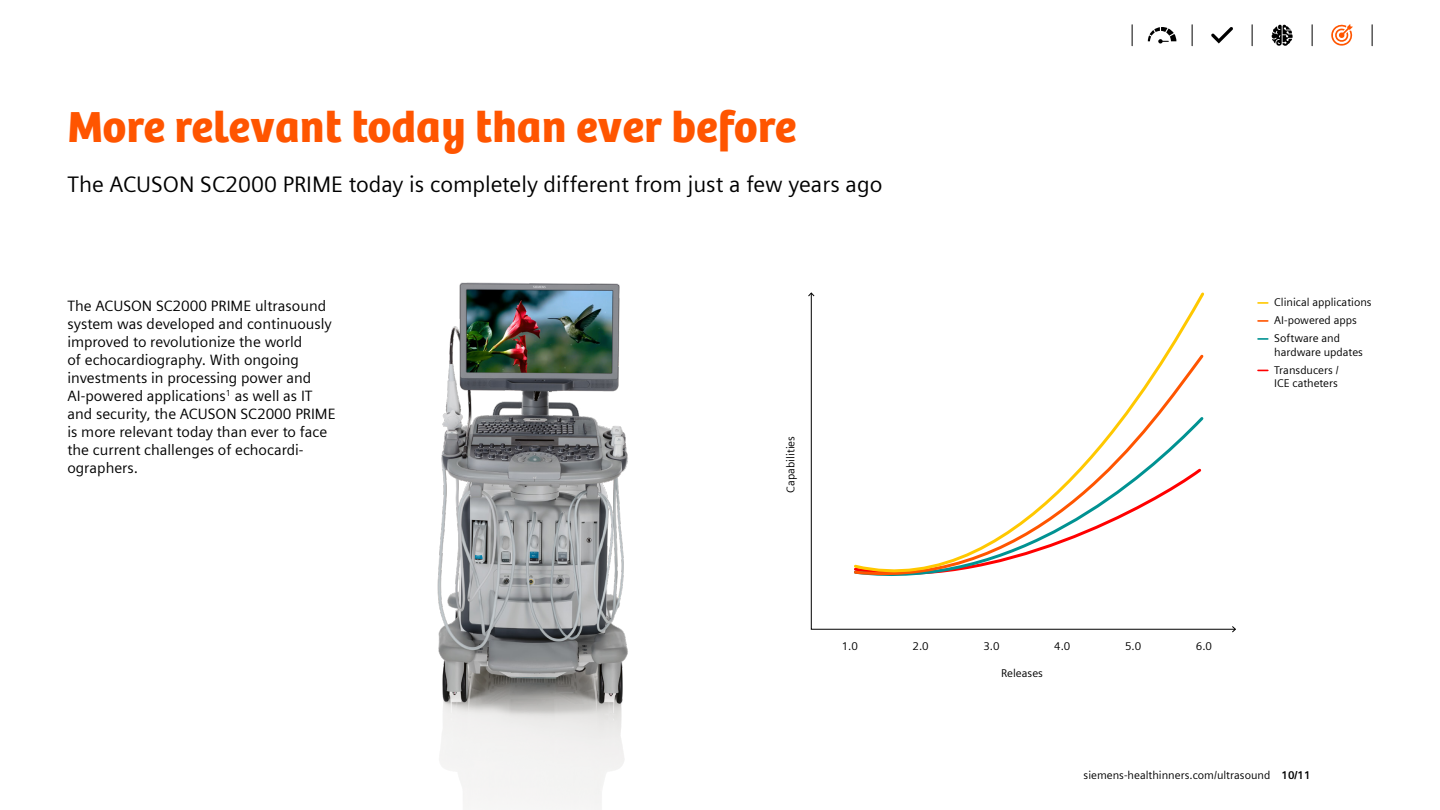
<style>
.page{position:relative;width:1440px;height:810px;background:#fff}
.page>*{position:absolute;margin:0;border:0;box-sizing:border-box;transform-origin:0 0}
.headline__60pt_110{font:45px "SH Bree Headline Regular";color:#f50}
.subhead__30pt_120{font:22.5px "Siemens Sans";color:#000}
.bodytext_20pt_24pt{font:15px/18px "Siemens Sans";color:#000}
.caption__15pt_18pt{font:11.25px/13.5px "Siemens Sans";color:#000}
.caption__15pt_18pt_c{font:11.25px "Siemens Sans";color:#000}
.s1{font-weight:700}
</style>
<div class="page">
<img style="left:437px;top:282px;width:191px;height:528px">
<svg style="left:1258px;top:302px;width:10px;height:2px"></svg>
<svg style="left:1258px;top:320px;width:10px;height:2px"></svg>
<svg style="left:1258px;top:338px;width:10px;height:2px"></svg>
<svg style="left:811px;top:297px;width:420px;height:333px"></svg>
<svg style="left:808px;top:292px;width:7px;height:5px"></svg>
<svg style="left:1231px;top:626px;width:5px;height:7px"></svg>
<svg style="left:852px;top:292px;width:355px;height:314px"></svg>
<svg style="left:1211px;top:27px;width:22px;height:17px"></svg>
<svg style="left:1148px;top:27px;width:28px;height:17px"></svg>
<svg style="left:1192px;top:25px;width:1px;height:21px"></svg>
<svg style="left:1132px;top:25px;width:1px;height:21px"></svg>
<svg style="left:1372px;top:25px;width:1px;height:21px"></svg>
<svg style="left:1312px;top:25px;width:1px;height:21px"></svg>
<svg style="left:1252px;top:25px;width:1px;height:21px"></svg>
<svg style="left:1331px;top:24px;width:22px;height:22px"></svg>
<svg style="left:1271px;top:25px;width:22px;height:21px"></svg>
<h1 class="headline__60pt_110" style="left:68px;top:92px;width:730px">More relevant today than ever before</h1>
<h3 class="subhead__30pt_120" style="left:68px;top:167px;width:816px">The ACUSON SC2000 PRIME today is completely different from just a few years ago</h3>
<p class="bodytext_20pt_24pt" style="left:68px;top:295px;width:270px">The ACUSON SC2000 PRIME ultrasound system was developed and continuously improved to revolutionize the world<br>of echocardiography. With ongoing investments in processing power and AI-powered applications<sup>1</sup> as well as IT and security, the ACUSON SC2000 PRIME is more relevant today than ever to face the current challenges of echocardi&shy;ographers.</p>
<p class="caption__15pt_18pt_c" style="left:782px;top:493px;width:58px;rotate:-90deg">Capabilities</p>
<p class="caption__15pt_18pt" style="left:1274px;top:295px;width:99px">Clinical applications</p>
<p class="caption__15pt_18pt" style="left:1274px;top:313px;width:84px">AI-powered apps</p>
<p class="caption__15pt_18pt" style="left:1274px;top:331px;width:90px">Software and hardware updates</p>
<p class="caption__15pt_18pt" style="left:1274px;top:362px;width:66px">Transducers /<br>ICE catheters</p>
<p class="caption__15pt_18pt_c" style="left:842px;top:637px;width:18px">1.0</p>
<p class="caption__15pt_18pt_c" style="left:913px;top:637px;width:18px">2.0</p>
<p class="caption__15pt_18pt_c" style="left:983px;top:637px;width:18px">3.0</p>
<p class="caption__15pt_18pt_c" style="left:1054px;top:637px;width:18px">4.0</p>
<p class="caption__15pt_18pt_c" style="left:1125px;top:637px;width:18px">5.0</p>
<p class="caption__15pt_18pt_c" style="left:1196px;top:637px;width:18px">6.0</p>
<p class="caption__15pt_18pt_c" style="left:1001px;top:664px;width:43px">Releases</p>
<p class="caption__15pt_18pt" style="left:1084px;top:767px;width:228px">siemens-healthinners.com/ultrasound <span class="s1">10/11</span></p>
</div>
